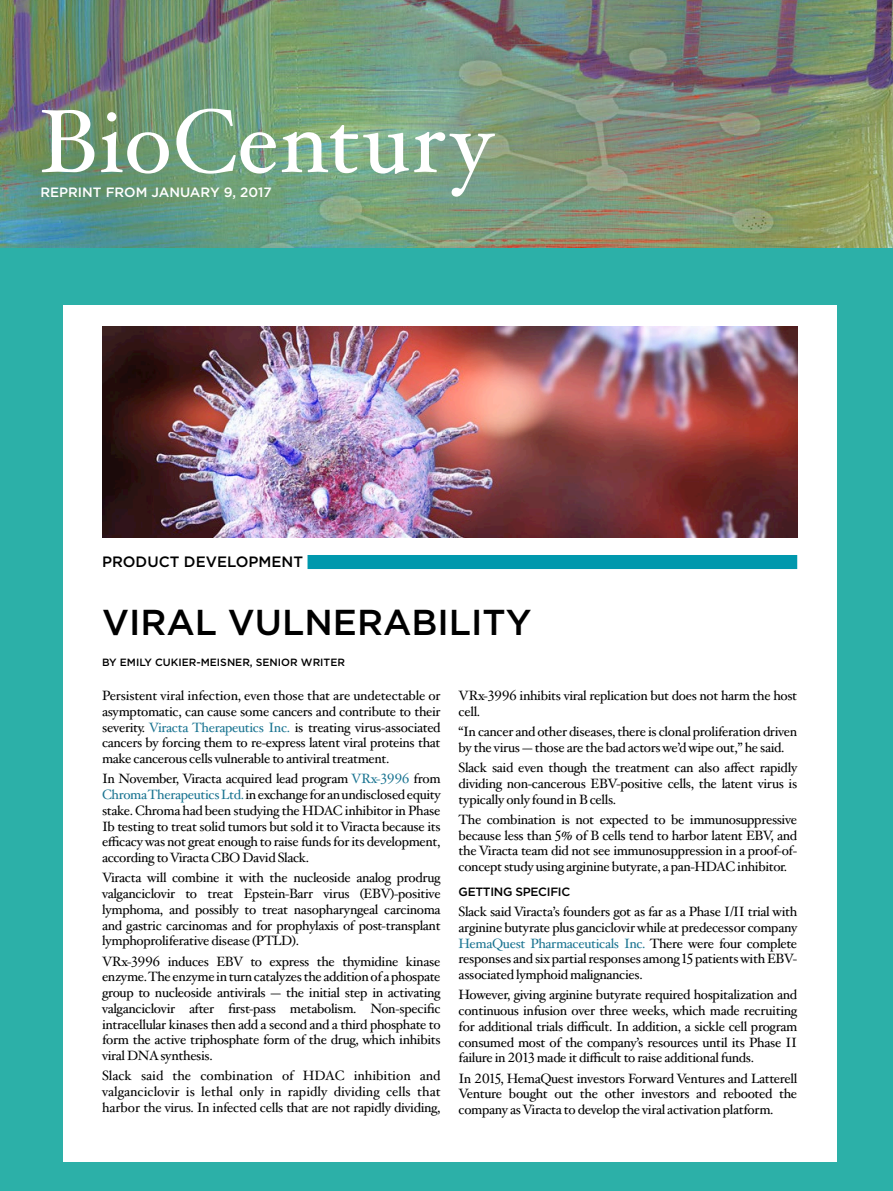
<style>
.page{position:relative;width:893px;height:1191px;background:#fff}
.page>*{position:absolute;margin:0;border:0;box-sizing:border-box;transform-origin:0 0}
.title_banner{font:500 36px "Gotham";color:#000}
.Prod_Dev_KICK{font:500 15px "Gotham";color:#000}
.body_text{font:13.5px/15.8px "Hoefler Txt";letter-spacing:-.025em;color:#000;text-align:justify}
.date-BC-COVER{font:500 13.5px "Gotham";color:#fff}
.subhead{font:500 12px "Gotham";letter-spacing:-.025em;color:#000}
.byline{font:500 10.5px "Gotham";color:#000}
.s1{color:#1a7491}
</style>
<div class="page">
<div style="left:0;top:248px;width:893px;height:943px;background:#2cb0a8"></div>
<img style="left:0;top:0;width:893px;height:248px">
<svg style="left:42px;top:110px;width:52px;height:62px"></svg>
<svg style="left:101px;top:112px;width:68px;height:62px"></svg>
<svg style="left:176px;top:109px;width:100px;height:65px"></svg>
<svg style="left:282px;top:125px;width:213px;height:72px"></svg>
<div style="left:63px;top:305px;width:773px;height:856px;background:#fff"></div>
<div style="left:308px;top:555px;width:489px;height:14px;background:#0098ad"></div>
<img style="left:102px;top:327px;width:695px;height:210px">
<p class="date-BC-COVER" style="left:40px;top:183px;width:233px">REPRINT FROM JANUARY 9, 2017</p>
<p class="Prod_Dev_KICK" style="left:102px;top:552px;width:203px">PRODUCT DEVELOPMENT</p>
<p class="title_banner" style="left:102px;top:598px;width:431px">VIRAL VULNERABILITY</p>
<p class="byline" style="left:102px;top:655px;width:244px">BY EMILY CUKIER-MEISNER, SENIOR WRITER</p>
<p class="body_text" style="left:102px;top:687px;width:340px">Persistent viral infection, even those that are undetectable or asymptomatic, can cause some cancers and contribute to their severity. <span class="s1">Viracta Therapeutics Inc.</span> is treating virus-associated cancers by forcing them to re-express latent viral proteins that make cancerous cells vulnerable to antiviral treatment.</p>
<p class="body_text" style="left:102px;top:770px;width:340px">In November, Viracta acquired lead program <span class="s1">VRx-3996</span> from <span class="s1">Chroma Therapeutics Ltd.</span> in exchange for an undisclosed equity stake. Chroma had been studying the HDAC inhibitor in Phase Ib testing to treat solid tumors but sold it to Viracta because its efficacy was not great enough to raise funds for its development, according to Viracta CBO David Slack.</p>
<p class="body_text" style="left:102px;top:869px;width:340px">Viracta will combine it with the nucleoside analog prodrug valganciclovir to treat Epstein-Barr virus (EBV)-positive lymphoma, and possibly to treat nasopharyngeal carcinoma and gastric carcinomas and for prophylaxis of post-transplant lymphoproliferative disease (PTLD).</p>
<p class="body_text" style="left:102px;top:952px;width:340px">VRx-3996 induces EBV to express the thymidine kinase enzyme. The enzyme in turn catalyzes the addition of a phospate group to nucleoside antivirals — the initial step in activating valganciclovir after first-pass metabolism. Non-specific intracellular kinases then add a second and a third phosphate to form the active triphosphate form of the drug, which inhibits viral DNA synthesis.</p>
<p class="body_text" style="left:102px;top:1067px;width:340px">Slack said the combination of HDAC inhibition and valganciclovir is lethal only in rapidly dividing cells that harbor the virus. In infected cells that are not rapidly dividing,</p>
<p class="body_text" style="left:459px;top:687px;width:340px">VRx-3996 inhibits viral replication but does not harm the host cell.</p>
<p class="body_text" style="left:459px;top:723px;width:340px">“In cancer and other diseases, there is clonal proliferation driven by the virus — those are the bad actors we’d wipe out,” he said.</p>
<p class="body_text" style="left:459px;top:759px;width:340px">Slack said even though the treatment can also affect rapidly dividing non-cancerous EBV-positive cells, the latent virus is typically only found in B cells.</p>
<p class="body_text" style="left:459px;top:811px;width:340px">The combination is not expected to be immunosuppressive because less than 5% of B cells tend to harbor latent EBV, and the Viracta team did not see immunosuppression in a proof-of&shy;concept study using arginine butyrate, a pan-HDAC inhibitor.</p>
<p class="subhead" style="left:459px;top:883px;width:113px">GETTING SPECIFIC</p>
<p class="body_text" style="left:459px;top:903px;width:340px">Slack said Viracta’s founders got as far as a Phase I/II trial with arginine butyrate plus ganciclovir while at predecessor company <span class="s1">HemaQuest Pharmaceuticals Inc.</span> There were four complete responses and six partial responses among 15 patients with EBV&shy;associated lymphoid malignancies.</p>
<p class="body_text" style="left:459px;top:986px;width:340px">However, giving arginine butyrate required hospitalization and continuous infusion over three weeks, which made recruiting for additional trials difficult. In addition, a sickle cell program consumed most of the company’s resources until its Phase II failure in 2013 made it difficult to raise additional funds.</p>
<p class="body_text" style="left:459px;top:1069px;width:340px">In 2015, HemaQuest investors Forward Ventures and Latterell Venture bought out the other investors and rebooted the company as Viracta to develop the viral activation platform.</p>
</div>
